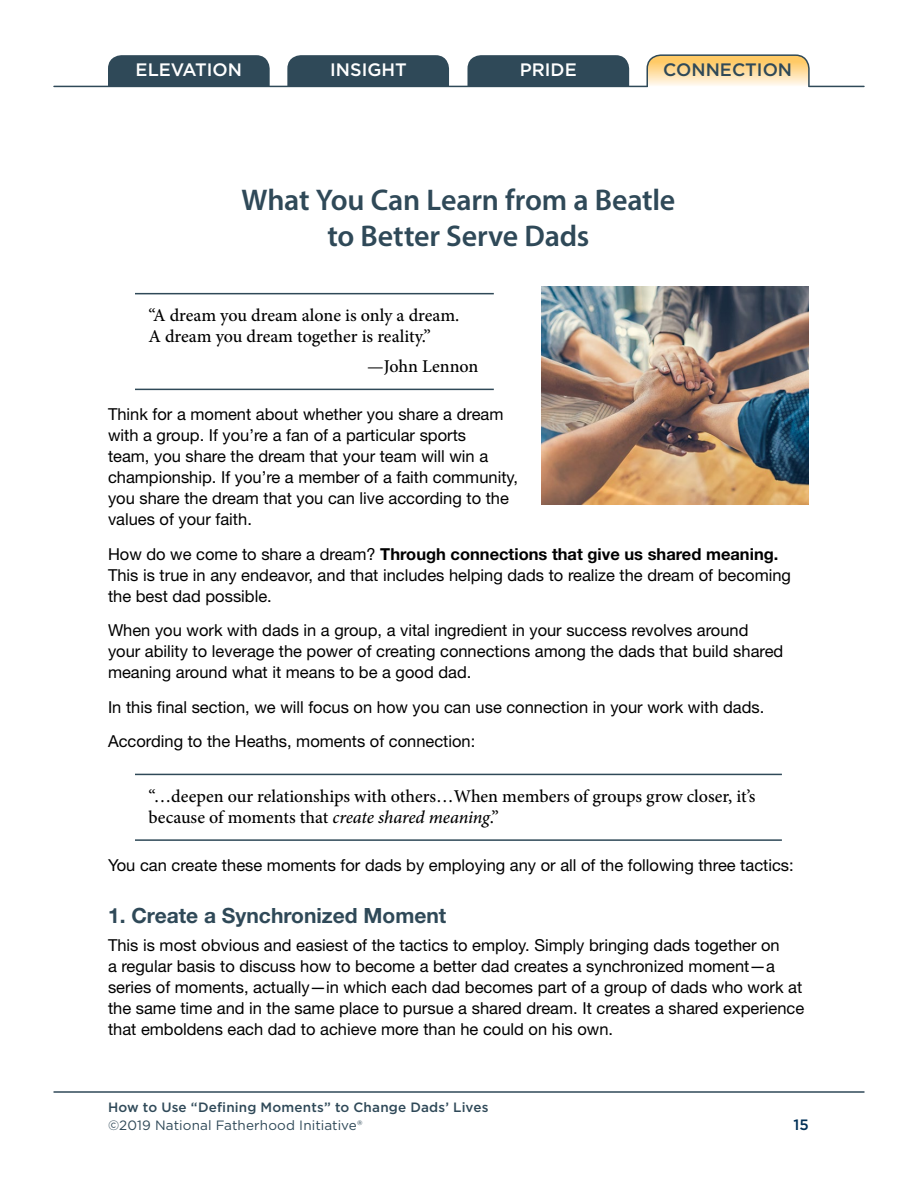
<style>
.page{position:relative;width:918px;height:1188px;background:#fff}
.page>*{position:absolute;margin:0;border:0;box-sizing:border-box;transform-origin:0 0}
.t1{font:600 30px/36px "Myriad Pro";letter-spacing:-.005em;color:#2f4958;text-align:center}
.t2{font:700 21px "Helvetica Neue LT Std";color:#2f4958}
.t3{font:500 18px/21px "Minion Pro";letter-spacing:-.005em;color:#000}
.t4{font:500 18px "Gotham";color:#fff}
.t5{font:500 18px "Gotham";color:#2f4958}
.t6{font:16.5px/21px "Helvetica Neue LT Std";color:#000}
.t7{font:500 15px "Gotham";color:#003057}
.t8{font:500 13.5px "Gotham";letter-spacing:.015em;color:#2f4958}
.t9{font:13.5px "Gotham";letter-spacing:.01em;color:#2f4958}
.s1{font-weight:700}
.s2{font-style:italic}
</style>
<div class="page">
<hr style="left:54px;top:1091px;width:810px;height:2px;background:#2f4958">
<hr style="left:135px;top:293px;width:359px;height:1px;background:#2f4958">
<hr style="left:135px;top:389px;width:359px;height:1px;background:#2f4958">
<hr style="left:135px;top:774px;width:647px;height:1px;background:#2f4958">
<hr style="left:135px;top:839px;width:647px;height:2px;background:#2f4958">
<img style="left:541px;top:287px;width:268px;height:218px">
<div style="left:108px;top:55px;width:162px;height:31px;background:#2f4958"></div>
<svg style="left:646px;top:54px;width:164px;height:34px;background:#f2d7a3"></svg>
<div style="left:287px;top:55px;width:162px;height:31px;background:#2f4958"></div>
<div style="left:467px;top:55px;width:162px;height:31px;background:#2f4958"></div>
<hr style="left:54px;top:86px;width:593px;height:1px;background:#2f4958">
<hr style="left:809px;top:86px;width:55px;height:1px;background:#2f4958">
<p class="t4" style="left:136px;top:58px;width:108px">ELEVATION</p>
<p class="t4" style="left:330px;top:58px;width:78px">INSIGHT</p>
<p class="t4" style="left:520px;top:58px;width:58px">PRIDE</p>
<p class="t5" style="left:663px;top:58px;width:130px">CONNECTION</p>
<h1 class="t1" style="left:242px;top:182px;width:435px">What You Can Learn from a Beatle to Better Serve Dads</h1>
<p class="t3" style="left:148px;top:305px;width:312px">“A dream you dream alone is only a dream.<br>A dream you dream together is reality.”</p>
<p class="t3" style="left:367px;top:356px;width:113px">—John Lennon</p>
<p class="t6" style="left:108px;top:404px;width:412px">Think for a moment about whether you share a dream with a group. If you’re a fan of a particular sports<br>team, you share the dream that your team will win a championship. If you’re a member of a faith community, you share the dream that you can live according to the values of your faith.</p>
<p class="t6" style="left:108px;top:543px;width:685px">How do we come to share a dream? <span class="s1">Through connections that give us shared meaning.<br></span>This is true in any endeavor, and that includes helping dads to realize the dream of becoming the best dad possible.</p>
<p class="t6" style="left:108px;top:620px;width:677px">When you work with dads in a group, a vital ingredient in your success revolves around your ability to leverage the power of creating connections among the dads that build shared meaning around what it means to be a good dad.</p>
<p class="t6" style="left:108px;top:690px;width:658px;line-height:34.5px">In this final section, we will focus on how you can use connection in your work with dads.<br>According to the Heaths, moments of connection:</p>
<p class="t3" style="left:148px;top:786px;width:608px">“…deepen our relationships with others…When members of groups grow closer, it’s because of moments that <span class="s2">create shared meaning</span>.”</p>
<p class="t6" style="left:108px;top:855px;width:687px">You can create these moments for dads by employing any or all of the following three tactics:</p>
<p class="t2" style="left:108px;top:903px;width:340px">1. Create a Synchronized Moment</p>
<p class="t6" style="left:108px;top:935px;width:698px">This is most obvious and easiest of the tactics to employ. Simply bringing dads together on<br>a regular basis to discuss how to become a better dad creates a synchronized moment—a series of moments, actually—in which each dad becomes part of a group of dads who work at the same time and in the same place to pursue a shared dream. It creates a shared experience that emboldens each dad to achieve more than he could on his own.</p>
<p class="t8" style="left:108px;top:1099px;width:382px">How to Use “Defining Moments” to Change Dads’ Lives</p>
<p class="t9" style="left:108px;top:1117px;width:256px">©2019 National Fatherhood Initiative®</p>
<p class="t7" style="left:794px;top:1115px;width:17px">15</p>
</div>
